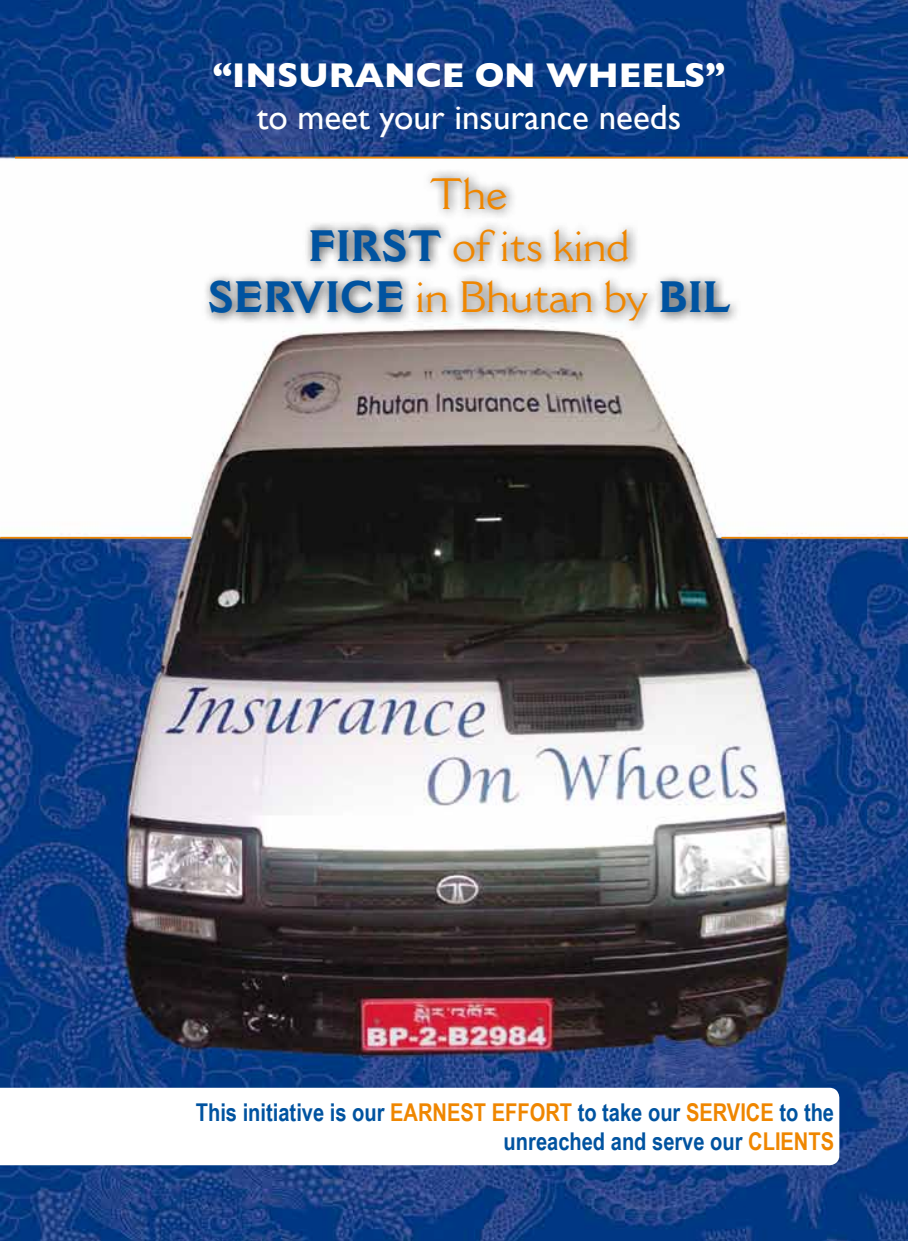
<style>
.page{position:relative;width:908px;height:1241px;background:#fff}
.page>*{position:absolute;margin:0;border:0;box-sizing:border-box;transform-origin:0 0}
.t1{font:43.23px "Cantoria MT Std";color:#ef8600}
.t2{font:700 43.23px "Cantoria MT Std";color:#0053a0}
.t3{font:35px "Gill Sans";color:#fff}
.t4{font:700 35px "Gill Sans";color:#fff}
.t5{font:700 24.5px/29.4px "Arial Narrow";color:#0053a0;text-align:right}
.s1{font-weight:700;color:#0053a0}
.s2{color:#ef8600}
</style>
<div class="page">
<img style="left:0;top:0;width:908px;height:1240px">
<div style="left:200px;top:168px;width:540px;height:164px;background:#000;opacity:.75"></div>
<svg style="left:0;top:1087px;width:839px;height:77px"></svg>
<hr style="left:15px;top:157px;width:893px;height:1px;background:#ef8600">
<hr style="left:0;top:536px;width:191px;height:2px;background:#ef8600">
<hr style="left:721px;top:536px;width:187px;height:2px;background:#ef8600">
<h2 class="t4" style="left:213px;top:55px;width:514px">“INSURANCE ON WHEELS”</h2>
<h2 class="t3" style="left:257px;top:97px;width:426px">to meet your insurance needs</h2>
<h1 class="t1" style="left:430px;top:167px;width:79px">The</h1>
<h1 class="t2" style="left:308px;top:219px;width:28px">FIRST</h1>
<h1 class="t1" style="left:452px;top:219px;width:179px">of its kind</h1>
<h1 class="t2" style="left:207px;top:271px;width:29px">SERVICE</h1>
<h1 class="t1" style="left:416px;top:271px;width:316px">in Bhutan by <span class="s1">BIL</span></h1>
<p class="t5" style="left:196px;top:1095px;width:640px">This initiative is our <span class="s2">earnest effort</span> to take our <span class="s2">service</span> to the unreached and serve our <span class="s2">clients</span></p>
</div>
